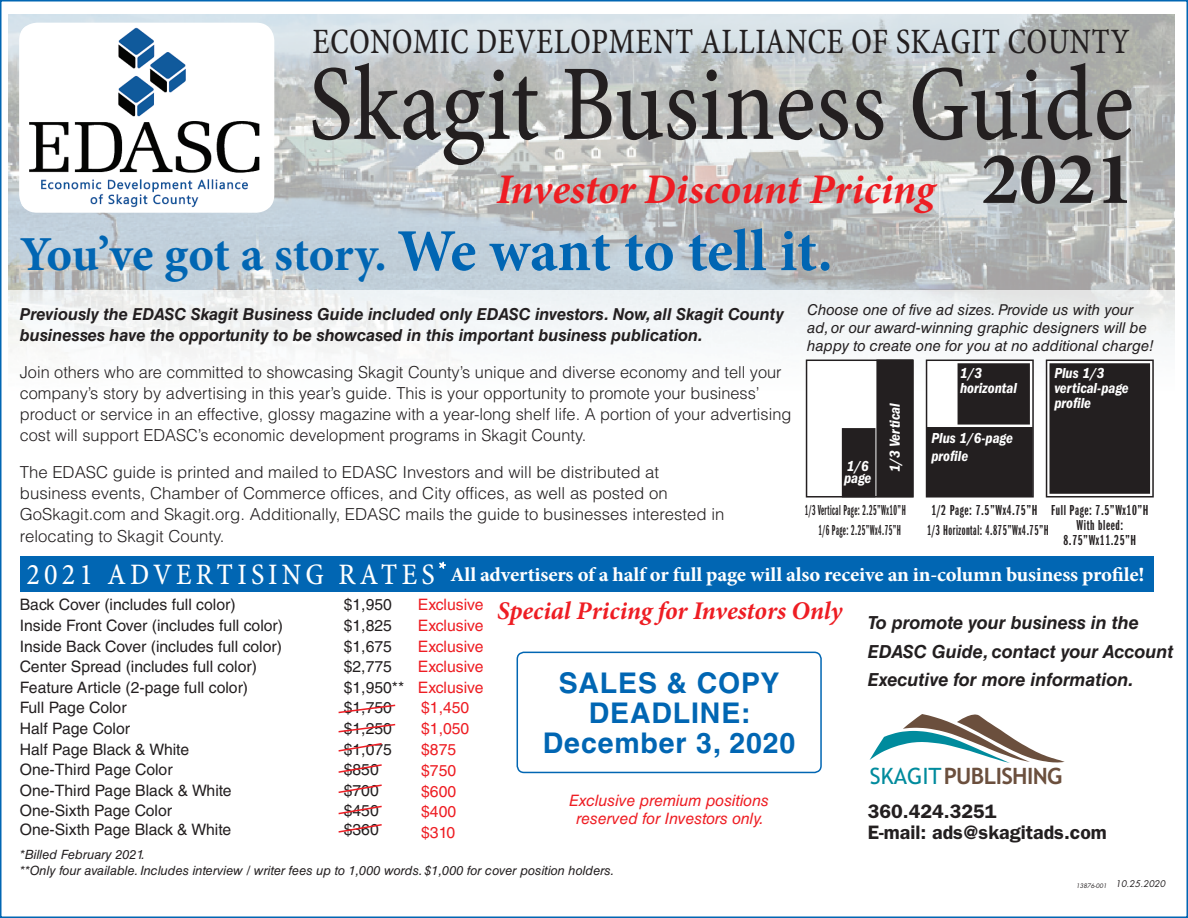
<style>
.page{position:relative;width:1188px;height:918px;background:#fff}
.page>*{position:absolute;margin:0;border:0;box-sizing:border-box;transform-origin:0 0}
.t1{font:108.75px "Minion Pro Cn Capt";letter-spacing:-.005em;color:#231f20;scale:.92 1}
.t2{font:700 74.85px "Minion Pro";color:#231f20}
.t3{font:700 48.9px "Minion Pro";letter-spacing:-.01em;color:#0166b3}
.t4{font:italic 700 42.3px "Minion Pro";letter-spacing:-.005em;color:#ee1d23}
.t5{font:36px "Minion Pro Cn Capt";letter-spacing:.01em;color:#231f20;scale:.92 1}
.t6{font:700 28.5px/30px "Helvetica LT Std";letter-spacing:.03em;color:#0166b3;text-align:center}
.t7{font:italic 700 25.5px "Minion Pro";letter-spacing:-.005em;color:#ee1d23}
.t8{font:700 22.65px "Trebuchet MS";letter-spacing:-.025em;color:#6b4f3d}
.t9{font:700 condensed 20.25px "Minion Pro";letter-spacing:-.01em;color:#fff;scale:1.1 1}
.t10{font:600 19.5px/21px "ITC Franklin Gothic Std";color:#231f20}
.t11{font:italic 700 18px/28.5px "Helvetica LT Std";color:#231f20}
.t12{font:300 16.5px/21.1px "Helvetica LT Std";color:#231f20}
.t13{font:italic 700 16.5px/21.1px "Helvetica LT Std";color:#231f20}
.t14{font:15.75px "Helvetica LT Std";color:#231f20}
.t15{font:15.75px/20.9px "Helvetica LT Std";color:#ee1d23}
.t16{font:italic 15.75px/18px "Helvetica LT Std";color:#ee1d23;text-align:center}
.t17{font:italic 15px/18px "Helvetica LT Std";color:#231f20}
.t18{font:15px/15px "ITC Franklin Gothic Std Dm X Cp";letter-spacing:.04em;color:#231f20}
.t19{font:15px/15px "ITC Franklin Gothic Std Dm Cd It";color:#fff}
.t20{font:15px/20.1px "ITC Franklin Gothic Std Dm X Cp";letter-spacing:.04em;color:#231f20;text-align:center;scale:.74 1}
.t21{font:italic 12.75px/16px "Helvetica LT Std";color:#231f20}
.t22{font:italic 9px "Futura Std";color:#231f20}
.s1{font-size:59.55px}
.s2{font-family:"Minion Pro Cn Capt";font-weight:400;font-stretch:normal;font-size:30px}
.s3{font-weight:400;color:#008b9d}
.s4{font-size:6px}
</style>
<div class="page">
<img style="left:8px;top:15px;width:1166px;height:427px">
<div style="left:19px;top:23px;width:255px;height:190px;background:#fff;border-radius:18px"></div>
<img style="left:21px;top:26px;width:247px;height:182px">
<div style="left:20px;top:557px;width:1134px;height:35px;background:#0166b3"></div>
<svg style="left:439px;top:561px;width:7px;height:8px"></svg>
<div style="left:517px;top:652px;width:305px;height:121px;border:2px solid #0166b3;border-radius:7px"></div>
<svg style="left:870px;top:714px;width:195px;height:49px"></svg>
<div style="left:807px;top:360px;width:106px;height:137px;background:#fff"></div>
<div style="left:806px;top:360px;width:108px;height:138px;border:2px solid #231f20"></div>
<div style="left:1046px;top:360px;width:108px;height:138px;border:2px solid #231f20"></div>
<div style="left:927px;top:360px;width:106px;height:137px;background:#fff"></div>
<div style="left:926px;top:360px;width:108px;height:138px;border:2px solid #231f20"></div>
<div style="left:877px;top:360px;width:35px;height:136px;background:#231f20"></div>
<div style="left:876px;top:360px;width:37px;height:137px;border:2px solid #231f20"></div>
<div style="left:928px;top:428px;width:104px;height:68px;background:#231f20"></div>
<div style="left:927px;top:427px;width:106px;height:69px;border:2px solid #231f20"></div>
<div style="left:843px;top:429px;width:32px;height:68px;background:#231f20"></div>
<div style="left:842px;top:428px;width:33px;height:69px;border:2px solid #231f20"></div>
<div style="left:1050px;top:364px;width:99px;height:129px;background:#231f20"></div>
<div style="left:1050px;top:363px;width:100px;height:131px;border:2px solid #231f20"></div>
<div style="left:958px;top:364px;width:71px;height:60px;background:#231f20"></div>
<div style="left:958px;top:363px;width:72px;height:62px;border:2px solid #231f20"></div>
<svg style="left:338px;top:704px;width:58px;height:10px"></svg>
<svg style="left:338px;top:723px;width:58px;height:10px"></svg>
<svg style="left:338px;top:743px;width:44px;height:9px"></svg>
<svg style="left:338px;top:764px;width:44px;height:9px"></svg>
<svg style="left:338px;top:784px;width:44px;height:9px"></svg>
<svg style="left:338px;top:805px;width:44px;height:10px"></svg>
<svg style="left:338px;top:824px;width:44px;height:9px"></svg>
<h3 class="t5" style="left:313px;top:30px;width:890px">ECONOMIC DEVELOPMENT ALLIANCE OF SKAGIT COUNTY</h3>
<h1 class="t1" style="left:308px;top:70px;width:899px">SKAGIT BUSINESS GUIDE</h1>
<h2 class="t2" style="left:981px;top:151px;width:155px">2021</h2>
<h3 class="t4" style="left:496px;top:173px;width:440px">Investor Discount Pricing</h3>
<h3 class="t3" style="left:20px;top:236px;width:814px">You’ve got a story. <span class="s1">We want to tell it.</span></h3>
<p class="t13" style="left:20px;top:305px;width:766px">Previously the EDASC Skagit Business Guide included only EDASC investors. Now, all Skagit County businesses have the opportunity to be showcased in this important business publication.</p>
<p class="t12" style="left:20px;top:363px;width:773px">Join others who are committed to showcasing Skagit County’s unique and diverse economy and tell your company’s story by advertising in this year’s guide. This is your opportunity to promote your business’ product or service in an effective, glossy magazine with a year-long shelf life. A portion of your advertising cost will support EDASC’s economic development programs in Skagit County.</p>
<p class="t12" style="left:20px;top:463px;width:706px">The EDASC guide is printed and mailed to EDASC Investors and will be distributed at business events, Chamber of Commerce offices, and City offices, as well as posted on GoSkagit.com and Skagit.org. Additionally, EDASC mails the guide to businesses interested in relocating to Skagit County.</p>
<p class="t17" style="left:807px;top:301px;width:348px">Choose one of five ad sizes.Provide us with your ad,or our award-winning graphic designers will be happy to create one for you at no additional charge!</p>
<p class="t19" style="left:844px;top:461px;width:29px;line-height:12px">1/6 page</p>
<p class="t19" style="left:888px;top:472px;width:71px;rotate:-90deg">1/3 Vertical</p>
<p class="t19" style="left:960px;top:366px;width:59px">1/3 horizontal</p>
<p class="t19" style="left:931px;top:430px;width:83px;line-height:18px">Plus 1/6-page profile</p>
<p class="t19" style="left:1054px;top:366px;width:76px">Plus 1/3 vertical-page profile</p>
<p class="t20" style="left:805px;top:502px;width:138px">1/3 Vertical Page: 2.25”Wx10”H<br>1/6 Page: 2.25”Wx4.75”H</p>
<p class="t18" style="left:927px;top:502px;width:123px;line-height:20.1px">1/2 Page: 7.5”Wx4.75”H<br>1/3 Horizontal: 4.875”Wx4.75”H</p>
<p class="t18" style="left:1051px;top:504px;width:99px;text-align:center">Full Page: 7.5”Wx10”H<br>With bleed:<br>8.75”Wx11.25”H</p>
<p class="t9" style="left:26px;top:567px;width:1018px"><span class="s2">2021 ADVERTIS ING RATES</span> <sup>*</sup> All advertisers of a half or full page will also receive an in-column business profile!</p>
<p class="t11" style="left:868px;top:611px;width:307px">To promote your business in the<br>EDASC Guide, contact your Account</p>
<h3 class="t6" style="left:559px;top:668px;width:222px">SALES &amp; COPY</h3>
<p class="t11" style="left:868px;top:668px;width:267px">Executive for more information.</p>
<h3 class="t6" style="left:543px;top:698px;width:254px">DEADLINE:<br>December 3, 2020</h3>
<p class="t14" style="left:20px;top:599px;width:217px">Back Cover (includes full color)</p>
<p class="t14" style="left:344px;top:599px;width:50px">$1,950</p>
<p class="t14" style="left:20px;top:620px;width:265px">Inside Front Cover (includes full color)</p>
<p class="t14" style="left:344px;top:620px;width:50px">$1,825</p>
<p class="t14" style="left:20px;top:640px;width:264px">Inside Back Cover (includes full color)</p>
<p class="t14" style="left:344px;top:640px;width:50px">$1,675</p>
<p class="t14" style="left:20px;top:661px;width:239px">Center Spread (includes full color)</p>
<p class="t14" style="left:344px;top:661px;width:50px">$2,775</p>
<p class="t14" style="left:20px;top:681px;width:230px">Feature Article (2-page full color)</p>
<p class="t14" style="left:344px;top:681px;width:62px">$1,950**</p>
<p class="t14" style="left:20px;top:702px;width:108px">Full Page Color</p>
<p class="t14" style="left:344px;top:702px;width:50px">$1,750</p>
<p class="t14" style="left:20px;top:723px;width:112px">Half Page Color</p>
<p class="t14" style="left:344px;top:723px;width:50px">$1,250</p>
<p class="t14" style="left:20px;top:743px;width:171px">Half Page Black &amp; White</p>
<p class="t14" style="left:344px;top:743px;width:50px">$1,075</p>
<p class="t14" style="left:20px;top:764px;width:154px">One-Third Page Color</p>
<p class="t14" style="left:344px;top:764px;width:37px">$850</p>
<p class="t14" style="left:20px;top:784px;width:213px">One-Third Page Black &amp; White</p>
<p class="t14" style="left:344px;top:784px;width:37px">$700</p>
<p class="t14" style="left:20px;top:805px;width:154px">One-Sixth Page Color</p>
<p class="t14" style="left:344px;top:805px;width:37px">$450</p>
<p class="t14" style="left:20px;top:824px;width:213px">One-Sixth Page Black &amp; White</p>
<p class="t14" style="left:344px;top:824px;width:37px">$360</p>
<p class="t21" style="left:20px;top:847px;width:596px">*Billed February 2021.<br>**Only four available. Includes interview / writer fees up to 1,000 words. $1,000 for cover position holders.</p>
<p class="t15" style="left:418px;top:596px;width:67px;text-align:justify">Exclusive Exclusive Exclusive Exclusive Exclusive</p>
<h3 class="t7" style="left:497px;top:601px;width:347px">Special Pricing for Investors Only</h3>
<p class="t15" style="left:421px;top:699px;width:50px">$1,450 $1,050 $875 $750 $600 $400 $310</p>
<h3 class="t8" style="left:870px;top:762px;width:194px"><span class="s3">SKAGIT</span>PUBLISHING</h3>
<p class="t16" style="left:569px;top:792px;width:201px">Exclusive premium positions reserved for Investors only.</p>
<p class="t10" style="left:868px;top:802px;width:241px">360.424.3251<br>E-mail: ads@skagitads.com</p>
<p class="t22" style="left:1076px;top:879px;width:91px"><span class="s4">13876-001</span> 10.25.2020</p>
</div>
